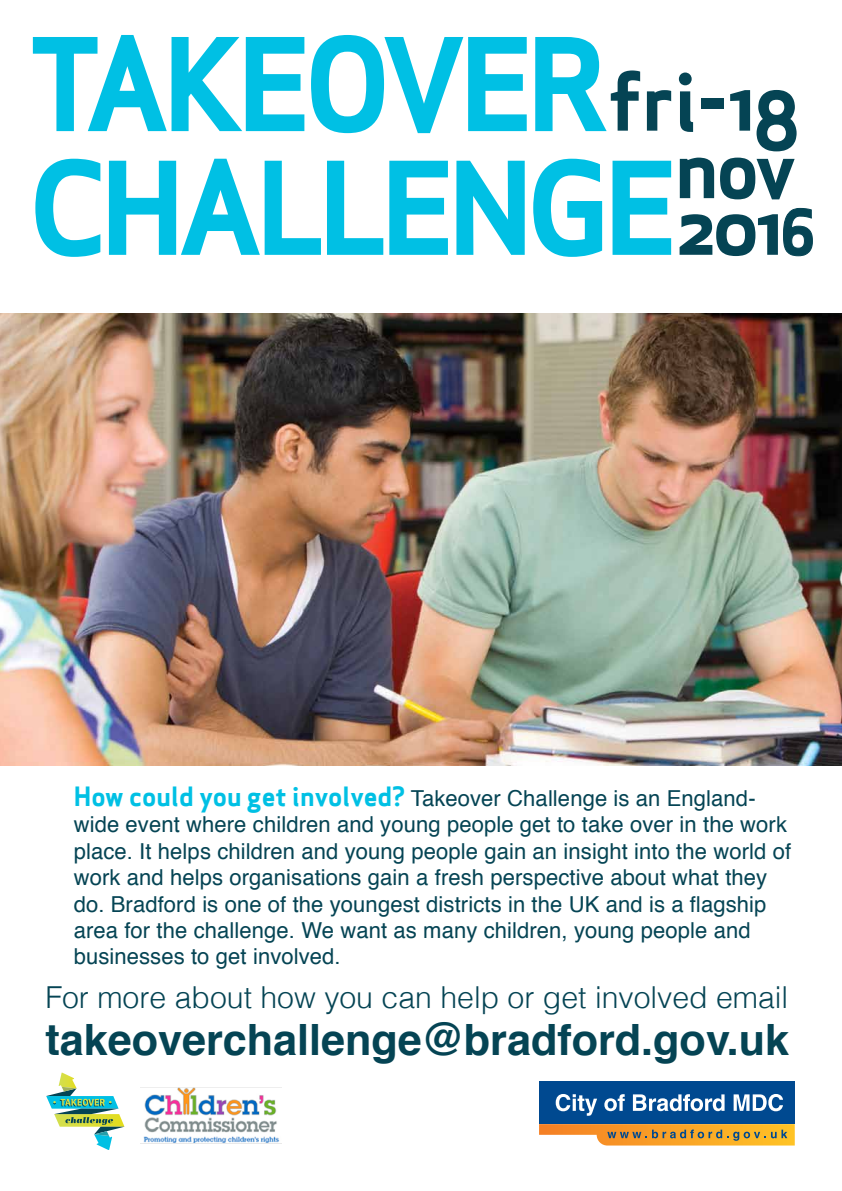
<style>
.page{position:relative;width:842px;height:1191px;background:#fff}
.page>*{position:absolute;margin:0;border:0;box-sizing:border-box;transform-origin:0 0}
.t1{font:125.5px/123.7px "Apex Sans Bold ST";letter-spacing:-.055em;color:#00c0e4}
.t2{font:78.5px/67.5px "Apex Sans Bold ST";letter-spacing:-.055em;color:#054454;text-align:right}
.t3{font:700 43.1px "Helvetica";color:#054454}
.t4{font:300 30.2px "Helvetica";color:#054454}
.t5{font:22px/26.4px "Helvetica";letter-spacing:.005em;color:#054454}
.s1{font-size:60.5px}
.s2{font-family:"Apex Sans Bold ST";font-size:26px;color:#00c0e4}
</style>
<div class="page">
<img style="left:0;top:313px;width:842px;height:452px">
<svg style="left:539px;top:1081px;width:256px;height:65px;background:#697d84"></svg>
<img style="left:140px;top:1087px;width:141px;height:57px">
<svg style="left:46px;top:1072px;width:79px;height:78px"></svg>
<svg style="left:783px;top:207px;width:30px;height:50px"></svg>
<h1 class="t1" style="left:28px;top:22px;width:651px">Takeover<br>Challenge</h1>
<h2 class="t2" style="left:608px;top:67px;width:193px">fri-18 nov</h2>
<h2 class="t2" style="left:675px;top:192px;width:142px">201<span class="s1">6</span></h2>
<p class="t5" style="left:74px;top:785px;width:719px"><span class="s2">How could you get involved?</span> Takeover Challenge is an England&shy;wide event where children and young people get to take over in the work place. It helps children and young people gain an insight into the world of work and helps organisations gain a fresh perspective about what they do. Bradford is one of the youngest districts in the UK and is a flagship area for the challenge. We want as many children, young people and businesses to get involved.</p>
<h3 class="t4" style="left:45px;top:971px;width:744px">For more about how you can help or get involved email</h3>
<h3 class="t3" style="left:45px;top:1005px;width:745px">takeoverchallenge@bradford.gov.uk</h3>
</div>
